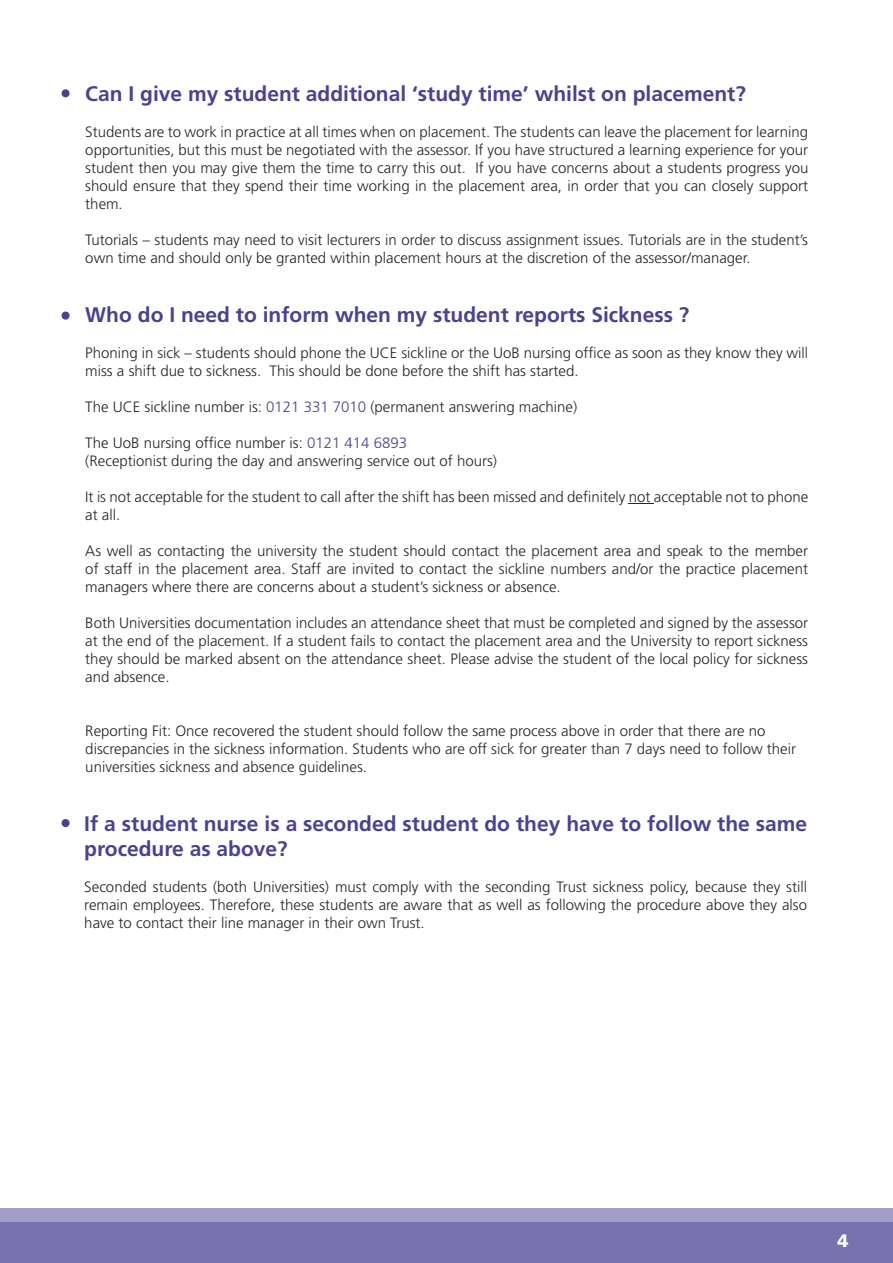
<style>
.page{position:relative;width:893px;height:1263px;background:#fff}
.page>*{position:absolute;margin:0;border:0;box-sizing:border-box;transform-origin:0 0}
.t1{font:700 21px/25.2px "Frutiger";color:#494293}
.t2{font:900 18px "Frutiger";color:#fff}
.t3{font:300 15px/18px "Frutiger";color:#272425}
.s1{color:#494293}
</style>
<div class="page">
<svg style="left:629px;top:503px;width:25px;height:1px"></svg>
<div style="left:0;top:1208px;width:893px;height:14px;background:#a29dc8"></div>
<div style="left:0;top:1222px;width:893px;height:41px;background:#7872af"></div>
<div style="left:62px;top:89px;width:8px;height:8px;background:#494293;border-radius:50%"></div>
<div style="left:62px;top:312px;width:8px;height:8px;background:#494293;border-radius:50%"></div>
<div style="left:62px;top:819px;width:8px;height:8px;background:#494293;border-radius:50%"></div>
<h1 class="t1" style="left:85px;top:81px;width:662px">Can I give my student additional ‘study time’ whilst on placement?</h1>
<p class="t3" style="left:85px;top:123px;width:724px;text-align:justify">Students are to work in practice at all times when on placement. The students can leave the placement for learning opportunities, but this must be negotiated with the assessor. If you have structured a learning experience for your student then you may give them the time to carry this out. If you have concerns about a students progress you should ensure that they spend their time working in the placement area, in order that you can closely support them.</p>
<p class="t3" style="left:85px;top:231px;width:724px">Tutorials – students may need to visit lecturers in order to discuss assignment issues. Tutorials are in the student’s own time and should only be granted within placement hours at the discretion of the assessor/manager.</p>
<h1 class="t1" style="left:85px;top:302px;width:606px">Who do I need to inform when my student reports Sickness ?</h1>
<p class="t3" style="left:85px;top:344px;width:724px">Phoning in sick – students should phone the UCE sickline or the UoB nursing office as soon as they know they will miss a shift due to sickness. This should be done before the shift has started.</p>
<p class="t3" style="left:85px;top:398px;width:493px">The UCE sickline number is: <span class="s1">0121 331 7010</span> (permanent answering machine)</p>
<p class="t3" style="left:85px;top:434px;width:413px">The UoB nursing office number is: <span class="s1">0121 414 6893<br></span>(Receptionist during the day and answering service out of hours)</p>
<p class="t3" style="left:85px;top:488px;width:724px">It is not acceptable for the student to call after the shift has been missed and definitely not acceptable not to phone at all.</p>
<p class="t3" style="left:85px;top:542px;width:724px;text-align:justify">As well as contacting the university the student should contact the placement area and speak to the member of staff in the placement area. Staff are invited to contact the sickline numbers and/or the practice placement managers where there are concerns about a student’s sickness or absence.</p>
<p class="t3" style="left:85px;top:614px;width:724px;text-align:justify">Both Universities documentation includes an attendance sheet that must be completed and signed by the assessor at the end of the placement. If a student fails to contact the placement area and the University to report sickness they should be marked absent on the attendance sheet. Please advise the student of the local policy for sickness and absence.</p>
<p class="t3" style="left:85px;top:722px;width:712px">Reporting Fit: Once recovered the student should follow the same process above in order that there are no discrepancies in the sickness information. Students who are off sick for greater than 7 days need to follow their universities sickness and absence guidelines.</p>
<h1 class="t1" style="left:84px;top:811px;width:724px">If a student nurse is a seconded student do they have to follow the same procedure as above?</h1>
<p class="t3" style="left:84px;top:878px;width:724px;text-align:justify">Seconded students (both Universities) must comply with the seconding Trust sickness policy, because they still remain employees. Therefore, these students are aware that as well as following the procedure above they also have to contact their line manager in their own Trust.</p>
<p class="t2" style="left:838px;top:1230px;width:13px">4</p>
</div>
